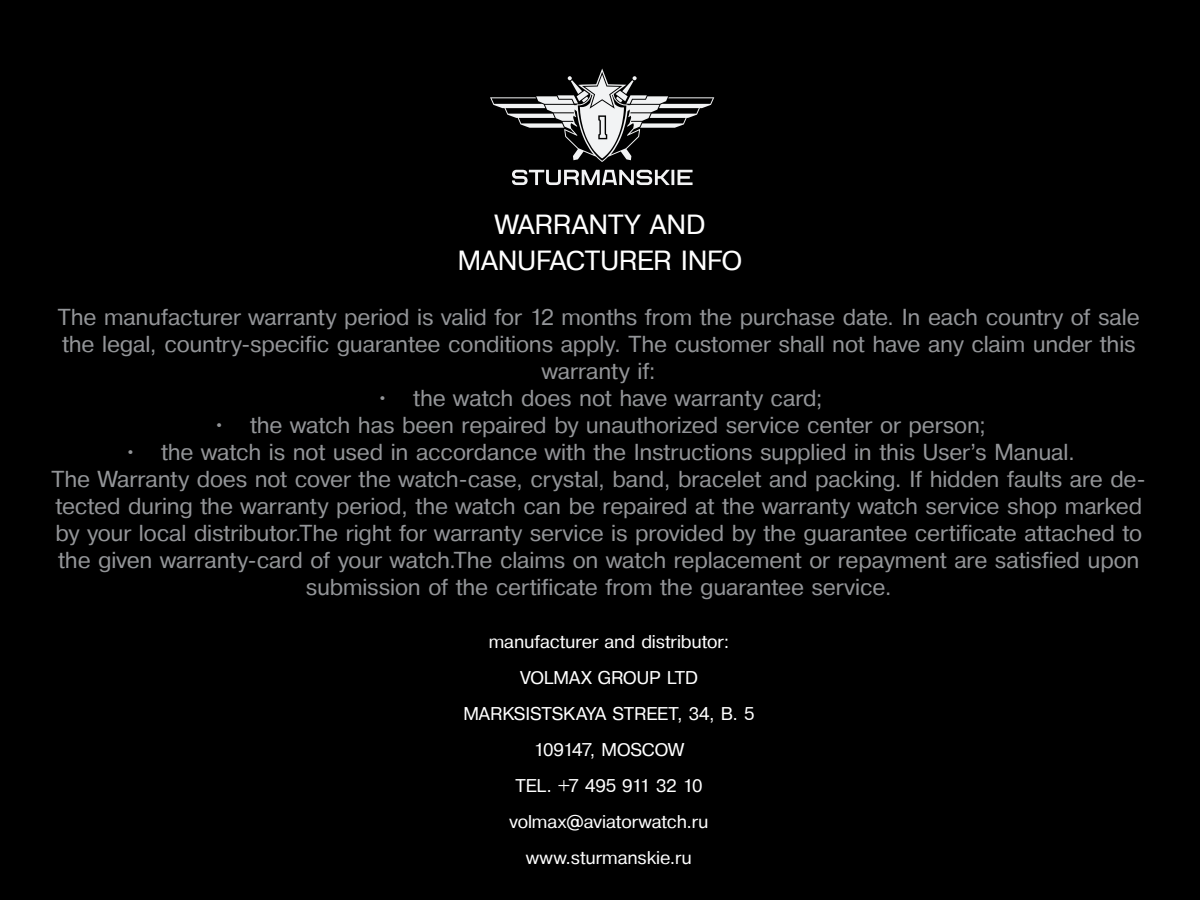
<style>
.page{position:relative;width:1200px;height:900px;background:#000}
.page>*{position:absolute;margin:0;border:0;box-sizing:border-box;transform-origin:0 0}
.t1{font:27px/36px "Pragmatica Plain";letter-spacing:-.01em;color:#fff;text-align:center}
.t2{font:22.5px/27px "Pragmatica Plain";letter-spacing:-.01em;color:#939598;text-align:center}
.t3{font:18px/36px "Pragmatica Plain";letter-spacing:-.005em;color:#fff;text-align:center}
.s1{font-style:inherit}
</style>
<div class="page">
<svg style="left:512px;top:170px;width:158px;height:15px"></svg>
<hr style="left:671px;top:170px;width:3px;height:15px;background:#f2f3f4">
<svg style="left:678px;top:170px;width:15px;height:15px"></svg>
<svg style="left:490px;top:69px;width:224px;height:93px"></svg>
<p class="t1" style="left:458px;top:207px;width:286px">WARRANTY AND<br>MANUFACTURER INFO</p>
<p class="t2" style="left:58px;top:304px;width:1083px">The manufacturer warranty period is valid for 12 months from the purchase date. In each country of sale the legal, country-specific guarantee conditions apply. The customer shall not have any claim under this warranty if:</p>
<p class="t2" style="left:375px;top:385px;width:449px">• the watch does not have warranty card;</p>
<p class="t2" style="left:212px;top:412px;width:776px">• the watch has been repaired by unauthorized service center or person;</p>
<p class="t2" style="left:52px;top:439px;width:1096px">• the watch is not used in accordance with the Instructions supplied in this User’s Manual.<br>The Warranty does not cover the watch-case, crystal, band, bracelet and packing. If hidden faults are de&shy;tected during the warranty period, the watch can be repaired at the warranty watch service shop marked by your local distributor.The right for warranty service is provided by the guarantee certificate attached to the given warranty-card of your watch.The claims on watch replacement or repayment are satisfied upon submission of the certificate from the guarantee service.</p>
<p class="t3" style="left:463px;top:624px;width:293px">manufacturer and distributor<span class="s1">:<br></span>VOLMAX GROUP LTD<br>MARKSISTSKAYA STREET, 34, B. 5<br>109147, MOSCOW<br>TEL. +7 495 911 32 10 volmax@aviatorwatch.ru www.sturmanskie.ru</p>
</div>
